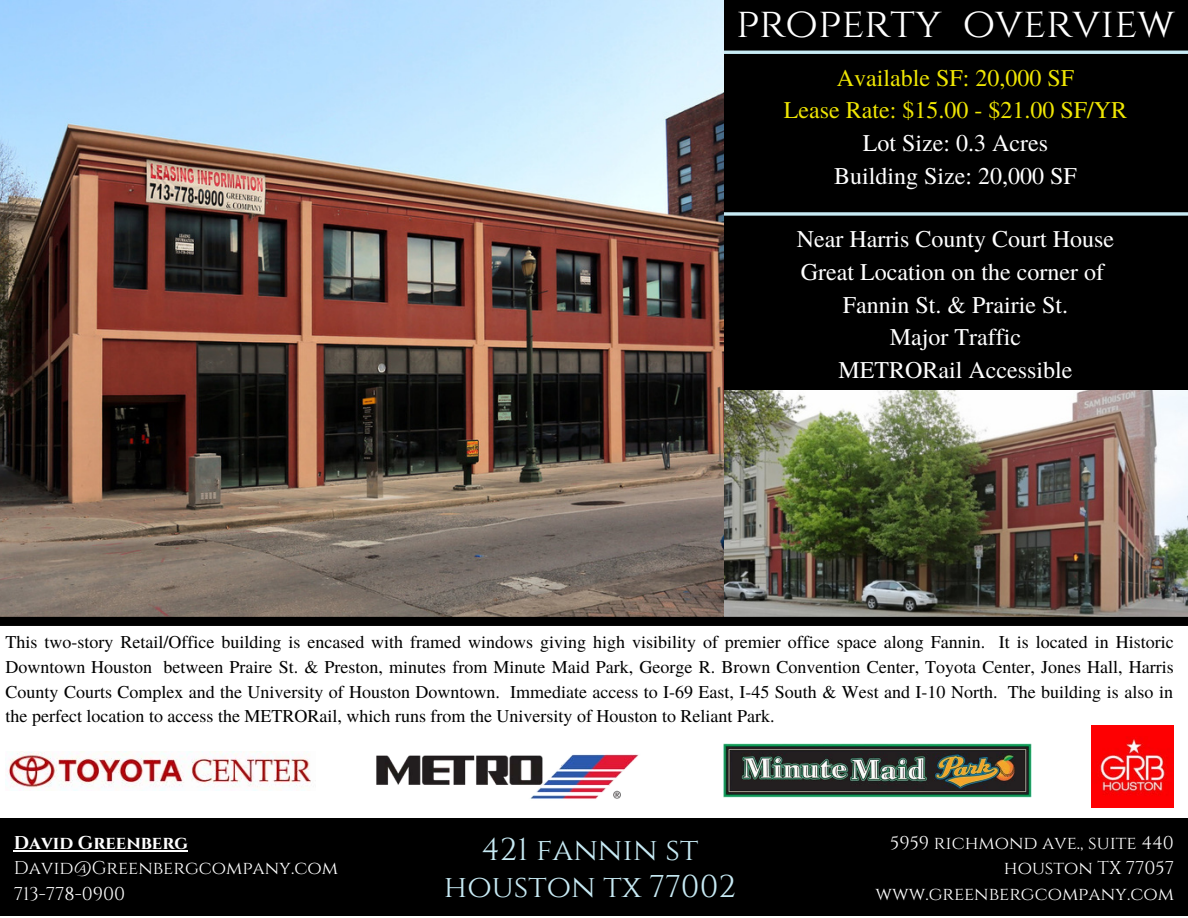
<style>
.page{position:relative;width:1188px;height:918px;background:#fff}
.page>*{position:absolute;margin:0;border:0;box-sizing:border-box;transform-origin:0 0}
.t1{font:42px "Cinzel";color:#fff}
.t2{font:31.5px/37.2px "Cinzel";color:#c7eaf4;text-align:center}
.t3{font:24px/32.7px "Te X Gyre Termes";color:#fff;text-align:center}
.t4{font:24px/32.7px "Te X Gyre Termes";color:#efe604;text-align:center}
.t5{font:18.45px/25.5px "Cinzel";color:#fff;text-align:right}
.t6{font:700 18.45px "Cinzel";color:#fff}
.t7{font:18px/24.8px "Te X Gyre Termes";color:#000;text-align:justify}
</style>
<div class="page">
<div style="left:0;top:818px;width:1188px;height:98px;background:#000"></div>
<div style="left:723px;top:0;width:465px;height:405px;background:#000"></div>
<svg style="left:723px;top:41px;width:465px;height:21px"></svg>
<img style="left:723px;top:391px;width:465px;height:200px">
<svg style="left:723px;top:203px;width:465px;height:21px"></svg>
<img style="left:0;top:0;width:723px;height:591px">
<svg style="left:0;top:591px;width:1188px;height:35px;background:#5a534c"></svg>
<img style="left:1092px;top:725px;width:82px;height:82px">
<img style="left:7px;top:752px;width:304px;height:38px">
<img style="left:376px;top:754px;width:263px;height:45px">
<img style="left:723px;top:744px;width:308px;height:54px">
<hr style="left:14px;top:850px;width:174px;height:1px;background:#fff">
<h1 class="t1" style="left:736px;top:-3px;width:440px">property overview</h1>
<h3 class="t4" style="left:784px;top:60px;width:345px">Available SF: 20,000 SF<br>Lease Rate: $15.00 - $21.00 SF/YR</h3>
<h3 class="t3" style="left:834px;top:125px;width:244px">Lot Size: 0.3 Acres<br>Building Size: 20,000 SF</h3>
<h3 class="t3" style="left:797px;top:222px;width:319px">Near Harris County Court House<br>Great Location on the corner of<br>Fannin St. &amp; Prairie St.<br>Major Traffic<br>METRORail Accessible</h3>
<p class="t7" style="left:6px;top:629px;width:1170px">This two-story Retail/Office building is encased with framed windows giving high visibility of premier office space along Fannin. It is located in Historic Downtown Houston between Praire St. &amp; Preston, minutes from Minute Maid Park, George R. Brown Convention Center, Toyota Center, Jones Hall, Harris County Courts Complex and the University of Houston Downtown. Immediate access to I-69 East, I-45 South &amp; West and I-10 North. The building is also in the perfect location to access the METRORail, which runs from the University of Houston to Reliant Park.</p>
<p class="t6" style="left:14px;top:831px;width:176px">David Greenberg</p>
<p class="t5" style="left:14px;top:856px;width:326px;text-align:left">David@Greenbergcompany.com<br>713-778-0900</p>
<h2 class="t2" style="left:444px;top:832px;width:293px">421 fannin st houston tx 77002</h2>
<p class="t5" style="left:876px;top:831px;width:300px">5959 richmond ave., suite 440 houston TX 77057 www.greenbergcompany.com</p>
</div>
